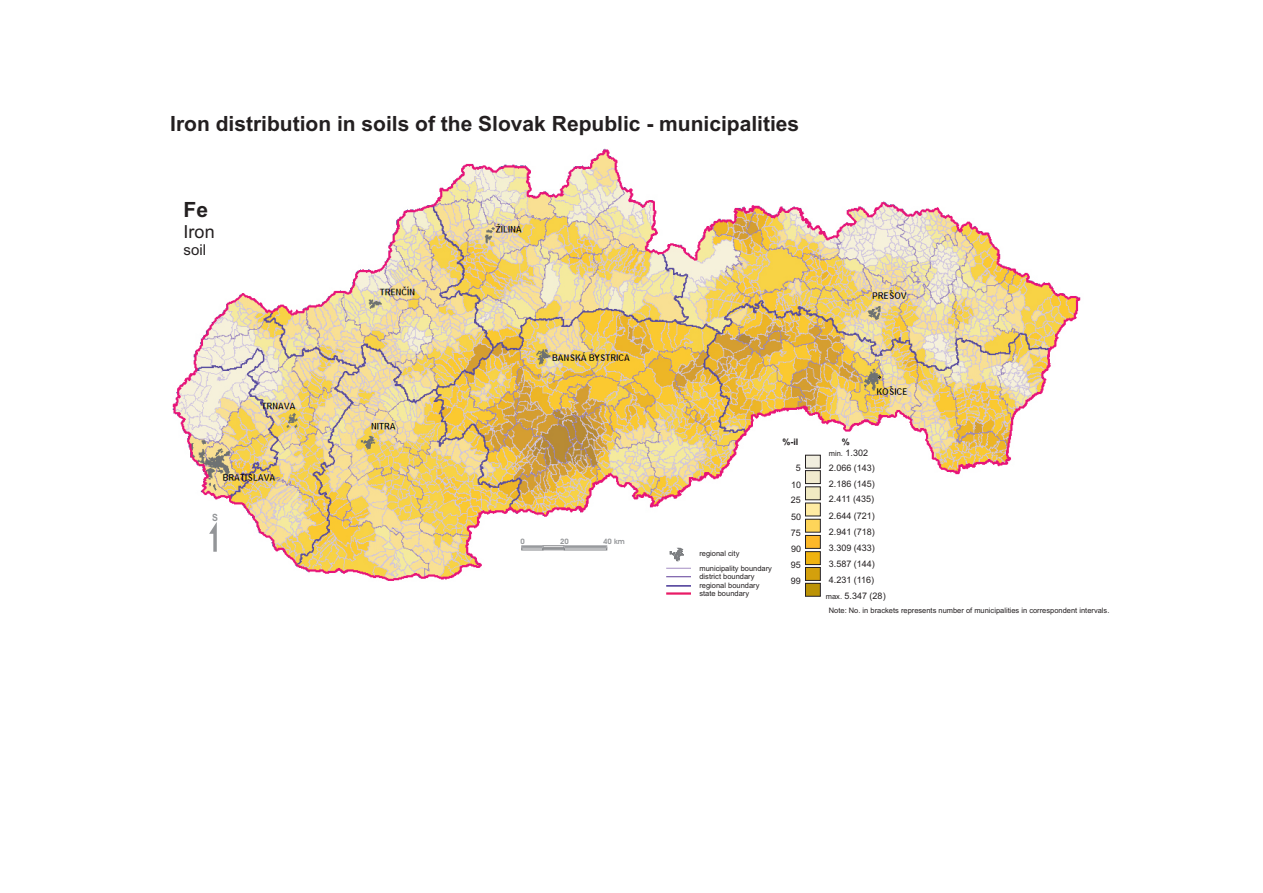
<style>
.page{position:relative;width:1263px;height:893px;background:#fff}
.page>*{position:absolute;margin:0;border:0;box-sizing:border-box;transform-origin:0 0}
.t1{font:700 21px "Arial";color:#231f20}
.t2{font:18px "Arial";color:#231f20}
.t3{font:15px "Arial";color:#231f20}
.t4{font:700 10.05px "Arial";color:#939598;scale:.88 1}
.t5{font:9px/16.2px "Arial";color:#231f20}
.t6{font:700 9px "Arial";color:#231f20}
.t7{font:7.5px/8.4px "Arial";color:#231f20}
.t8{font:700 7.5px "Avant Garde IT Cby BT";color:#939598}
.s1{font-size:7.5px}
</style>
<div class="page">
<img style="left:172px;top:148px;width:909px;height:437px">
<svg style="left:521px;top:545px;width:86px;height:5px"></svg>
<svg style="left:209px;top:522px;width:8px;height:30px"></svg>
<div style="left:805px;top:583px;width:15px;height:13px;background:#bc9306"></div>
<div style="left:805px;top:583px;width:15px;height:13px;border:1px solid #231f20"></div>
<div style="left:805px;top:455px;width:15px;height:13px;background:#f1eedf"></div>
<div style="left:805px;top:471px;width:15px;height:13px;background:#f1eace"></div>
<div style="left:805px;top:470px;width:15px;height:14px;border:1px solid #231f20"></div>
<div style="left:805px;top:487px;width:15px;height:13px;background:#f1eac2"></div>
<div style="left:805px;top:487px;width:15px;height:13px;border:1px solid #231f20"></div>
<div style="left:805px;top:503px;width:15px;height:13px;background:#ffeba2"></div>
<div style="left:805px;top:519px;width:15px;height:13px;background:#fed559"></div>
<div style="left:805px;top:519px;width:15px;height:13px;border:1px solid #231f20"></div>
<div style="left:805px;top:535px;width:15px;height:13px;background:#fcb828"></div>
<div style="left:805px;top:535px;width:15px;height:14px;border:1px solid #231f20"></div>
<div style="left:805px;top:552px;width:15px;height:13px;background:#efb310"></div>
<div style="left:805px;top:551px;width:15px;height:14px;border:1px solid #231f20"></div>
<div style="left:805px;top:567px;width:15px;height:13px;background:#d4a00c"></div>
<div style="left:805px;top:567px;width:15px;height:14px;border:1px solid #231f20"></div>
<svg style="left:666px;top:568px;width:25px;height:1px"></svg>
<svg style="left:666px;top:576px;width:25px;height:1px"></svg>
<hr style="left:666px;top:585px;width:25px;height:2px;background:#463595">
<hr style="left:666px;top:592px;width:25px;height:3px;background:#e91b66">
<svg style="left:669px;top:548px;width:15px;height:13px"></svg>
<h1 class="t1" style="left:170px;top:115px;width:630px">Iron distribution in soils of the Slovak Republic - municipalities</h1>
<h1 class="t1" style="left:184px;top:202px;width:26px">Fe</h1>
<h2 class="t2" style="left:184px;top:225px;width:33px">Iron</h2>
<h3 class="t3" style="left:184px;top:245px;width:24px">soil</h3>
<h3 class="t4" style="left:212px;top:514px;width:8px">S</h3>
<p class="t8" style="left:520px;top:538px;width:6px">0</p>
<p class="t8" style="left:560px;top:538px;width:10px">20</p>
<p class="t8" style="left:603px;top:538px;width:23px">40 km</p>
<p class="t6" style="left:782px;top:438px;width:18px">%-il</p>
<p class="t6" style="left:842px;top:438px;width:10px">%</p>
<p class="t5" style="left:829px;top:446px;width:41px"><span class="s1">min.</span> 1.302</p>
<p class="t7" style="left:699px;top:550px;width:42px">regional city</p>
<p class="t7" style="left:699px;top:565px;width:74px">municipality boundary</p>
<p class="t7" style="left:699px;top:582px;width:62px">regional boundary state boundary</p>
<p class="t7" style="left:699px;top:573px;width:57px">district boundary</p>
<p class="t5" style="left:796px;top:461px;width:7px">5</p>
<p class="t5" style="left:829px;top:460px;width:48px">2.066 (143)<br>2.186 (145)</p>
<p class="t5" style="left:829px;top:492px;width:48px">2.411 (435)<br>2.644 (721)</p>
<p class="t5" style="left:829px;top:541px;width:48px;text-align:justify">3.309 (433)<br>3.587 (144)<br>4.231 (116)</p>
<p class="t5" style="left:791px;top:477px;width:12px">10</p>
<p class="t5" style="left:791px;top:493px;width:12px">25</p>
<p class="t5" style="left:791px;top:509px;width:12px">50</p>
<p class="t5" style="left:829px;top:524px;width:48px">2.941 (718)</p>
<p class="t5" style="left:791px;top:525px;width:12px">75</p>
<p class="t5" style="left:791px;top:541px;width:12px">90</p>
<p class="t5" style="left:791px;top:558px;width:12px">95</p>
<p class="t5" style="left:791px;top:574px;width:12px">99</p>
<p class="t5" style="left:826px;top:588px;width:61px"><span class="s1">max.</span> 5.347 (28)</p>
<p class="t7" style="left:829px;top:607px;width:282px">Note: No. in brackets represents number of municipalities in correspondent intervals.</p>
</div>
